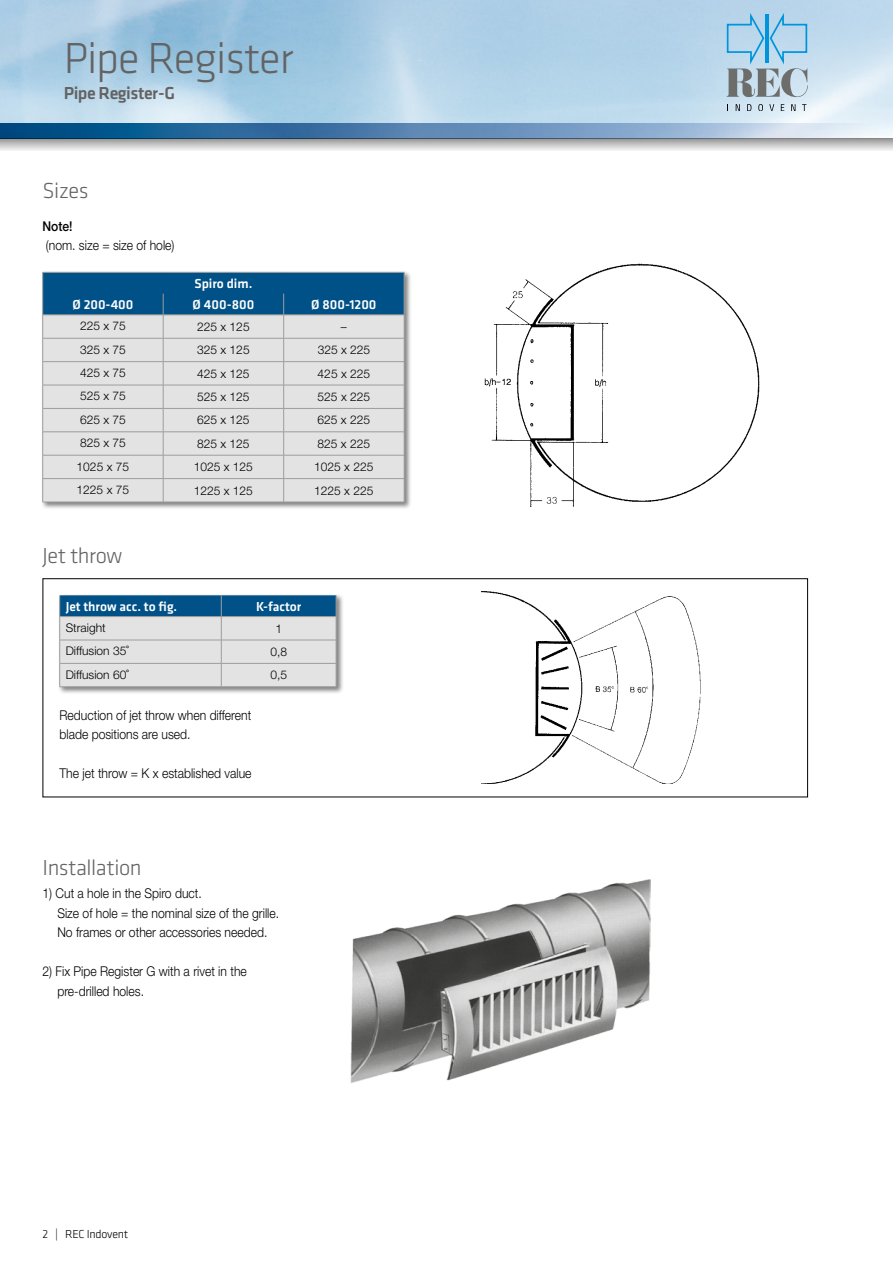
<style>
.page{position:relative;width:893px;height:1263px;background:#fff}
.page>*{position:absolute;margin:0;border:0;box-sizing:border-box;transform-origin:0 0}
.t1{font:300 45px "Klavika";letter-spacing:-.025em;color:#646363}
.t2{font:300 22.5px "Klavika";letter-spacing:-.02em;color:#646363}
.t3{font:500 18px "Klavika";letter-spacing:-.025em;color:#646363}
.t4{font:300 13.5px/19.5px "Helvetica Neue LT Std";color:#000;scale:.9 1}
.t5{font:500 13.5px "Klavika";color:#fff}
.t6{font:500 13.5px "Helvetica Neue LT Std";color:#000;scale:.9 1}
.t7{font:300 12px "Helvetica Neue LT Std";color:#000}
.t8{font:300 12px "Klavika";letter-spacing:-.02em;color:#000}
</style>
<div class="page">
<svg style="left:0;top:123px;width:893px;height:15px;background:#6390b8"></svg>
<svg style="left:0;top:138px;width:893px;height:13px;background:#bdbfc1"></svg>
<svg style="left:736px;top:104px;width:4px;height:7px"></svg>
<svg style="left:747px;top:104px;width:4px;height:7px"></svg>
<svg style="left:758px;top:104px;width:5px;height:7px"></svg>
<svg style="left:769px;top:104px;width:5px;height:7px"></svg>
<svg style="left:781px;top:104px;width:3px;height:7px"></svg>
<svg style="left:791px;top:104px;width:4px;height:7px"></svg>
<svg style="left:802px;top:104px;width:4px;height:7px"></svg>
<svg style="left:726px;top:13px;width:82px;height:85px;background:#a0c2d7"></svg>
<img style="left:485px;top:264px;width:274px;height:243px">
<div style="left:43px;top:578px;width:765px;height:219px;border:1px solid #000"></div>
<img style="left:482px;top:591px;width:219px;height:193px">
<img style="left:350px;top:879px;width:301px;height:204px">
<div style="left:41px;top:270px;width:371px;height:240px;background:#000;opacity:.5"></div>
<hr style="left:43px;top:502px;width:120px;height:1px;background:#9d9d9c">
<hr style="left:163px;top:502px;width:121px;height:1px;background:#9d9d9c">
<hr style="left:284px;top:502px;width:120px;height:1px;background:#9d9d9c">
<svg style="left:42px;top:272px;width:363px;height:230px;background:#b6c5ce"></svg>
<div style="left:58px;top:594px;width:286px;height:101px;background:#000;opacity:.5"></div>
<svg style="left:59px;top:595px;width:278px;height:92px;background:#acbeca"></svg>
<h1 class="t1" style="left:64px;top:34px;width:231px">Pipe Register</h1>
<h3 class="t3" style="left:64px;top:83px;width:113px">Pipe Register-G</h3>
<h2 class="t2" style="left:43px;top:178px;width:47px">Sizes</h2>
<p class="t6" style="left:43px;top:218px;width:35px">Note!</p>
<p class="t4" style="left:46px;top:235px;width:144px">(nom. size = size of hole)</p>
<p class="t5" style="left:194px;top:276px;width:60px">Spiro dim.</p>
<p class="t5" style="left:72px;top:297px;width:63px">Ø 200-400</p>
<p class="t5" style="left:193px;top:297px;width:63px">Ø 400-800</p>
<p class="t5" style="left:311px;top:297px;width:67px">Ø 800-1200</p>
<p class="t7" style="left:80px;top:319px;width:47px">225 x 75</p>
<p class="t7" style="left:197px;top:319px;width:54px">225 x 125</p>
<p class="t7" style="left:341px;top:319px;width:7px">–</p>
<p class="t7" style="left:80px;top:342px;width:47px">325 x 75</p>
<p class="t7" style="left:197px;top:343px;width:54px">325 x 125</p>
<p class="t7" style="left:318px;top:343px;width:54px">325 x 225</p>
<p class="t7" style="left:80px;top:365px;width:47px">425 x 75</p>
<p class="t7" style="left:197px;top:366px;width:54px">425 x 125</p>
<p class="t7" style="left:318px;top:366px;width:54px">425 x 225</p>
<p class="t7" style="left:80px;top:389px;width:47px">525 x 75</p>
<p class="t7" style="left:197px;top:389px;width:54px">525 x 125</p>
<p class="t7" style="left:318px;top:389px;width:54px">525 x 225</p>
<p class="t7" style="left:80px;top:412px;width:47px">625 x 75</p>
<p class="t7" style="left:197px;top:413px;width:54px">625 x 125</p>
<p class="t7" style="left:318px;top:413px;width:54px">625 x 225</p>
<p class="t7" style="left:80px;top:436px;width:47px">825 x 75</p>
<p class="t7" style="left:197px;top:436px;width:54px">825 x 125</p>
<p class="t7" style="left:318px;top:436px;width:54px">825 x 225</p>
<p class="t7" style="left:77px;top:459px;width:54px">1025 x 75</p>
<p class="t7" style="left:194px;top:460px;width:61px">1025 x 125</p>
<p class="t7" style="left:314px;top:460px;width:61px">1025 x 225</p>
<p class="t7" style="left:77px;top:482px;width:54px">1225 x 75</p>
<p class="t7" style="left:194px;top:483px;width:61px">1225 x 125</p>
<p class="t7" style="left:314px;top:483px;width:61px">1225 x 225</p>
<h2 class="t2" style="left:43px;top:544px;width:81px">Jet throw</h2>
<p class="t5" style="left:66px;top:599px;width:113px">Jet throw acc. to fig.</p>
<p class="t5" style="left:256px;top:599px;width:47px">K-factor</p>
<p class="t7" style="left:66px;top:620px;width:42px">Straight</p>
<p class="t7" style="left:275px;top:621px;width:8px">1</p>
<p class="t7" style="left:66px;top:644px;width:64px">Diffusion 35˚</p>
<p class="t7" style="left:270px;top:644px;width:18px">0,8</p>
<p class="t7" style="left:66px;top:667px;width:64px">Diffusion 60˚</p>
<p class="t7" style="left:270px;top:668px;width:18px">0,5</p>
<p class="t4" style="left:60px;top:705px;width:215px">Reduction of jet throw when different blade positions are used.</p>
<p class="t4" style="left:60px;top:763px;width:215px">The jet throw = K x established value</p>
<h2 class="t2" style="left:43px;top:855px;width:100px">Installation</h2>
<p class="t4" style="left:57px;top:883px;width:248px;text-indent:-15px">1) Cut a hole in the Spiro duct.<br>Size of hole = the nominal size of the grille.<br>No frames or other accessories needed.</p>
<p class="t4" style="left:57px;top:961px;width:212px;text-indent:-15px">2) Fix Pipe Register G with a rivet in the pre-drilled holes.</p>
<p class="t8" style="left:43px;top:1227px;width:87px">2 | REC Indovent</p>
</div>
